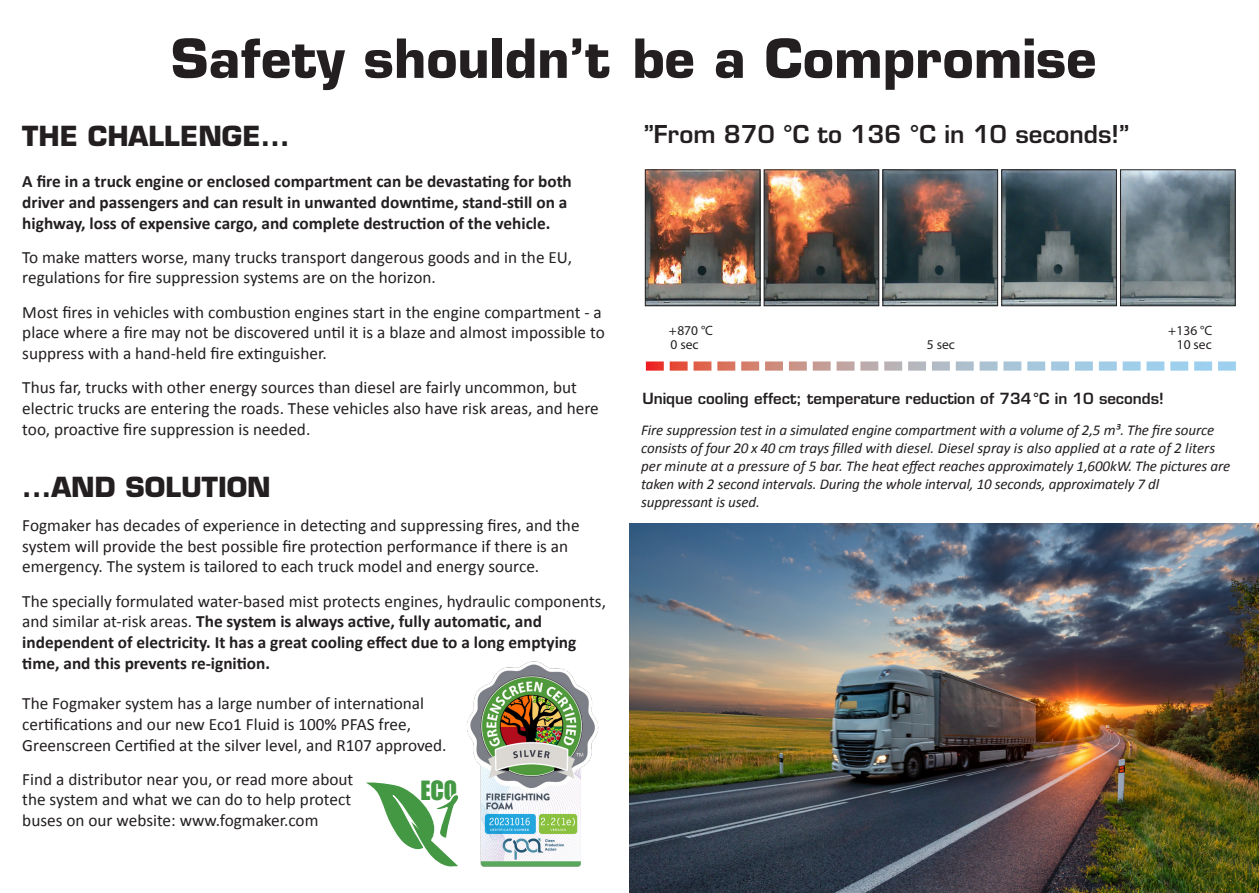
<style>
.page{position:relative;width:1259px;height:893px;background:#fff}
.page>*{position:absolute;margin:0;border:0;box-sizing:border-box;transform-origin:0 0}
.t1{font:60.9px "Gelato Luxe";color:#449844}
.t2{font:700 52.5px "Eurostile LT Std";color:#231f20}
.t3{font:700 27px "Eurostile LT Std";color:#231f20}
.t4{font:24.3px "Impact";color:#449844}
.t5{font:600 24px "Eurostile LT Std";color:#231f20}
.t6{font:17.25px/20.7px "Calibri";color:#231f20}
.t7{font:700 17.25px/20.7px "Calibri";color:#231f20}
.t8{font:italic 15px/18px "Calibri";letter-spacing:-.01em;color:#231f20}
.t9{font:600 15px "Eurostile LT Std";color:#231f20}
.t10{font:13.5px "Myriad Pro";color:#231f20}
.s1{font-weight:400}
</style>
<div class="page">
<svg style="left:646px;top:361px;width:590px;height:10px"></svg>
<img style="left:647px;top:172px;width:111px;height:132px">
<div style="left:645px;top:170px;width:115px;height:136px;border:1px solid #231f20"></div>
<img style="left:766px;top:172px;width:111px;height:132px">
<div style="left:764px;top:170px;width:115px;height:136px;border:1px solid #231f20"></div>
<img style="left:884px;top:171px;width:112px;height:133px">
<div style="left:882px;top:169px;width:116px;height:137px;border:1px solid #231f20"></div>
<img style="left:1003px;top:171px;width:111px;height:133px">
<div style="left:1001px;top:169px;width:115px;height:137px;border:1px solid #231f20"></div>
<img style="left:1122px;top:171px;width:111px;height:133px">
<div style="left:1120px;top:169px;width:115px;height:137px;border:1px solid #231f20"></div>
<img style="left:467px;top:661px;width:132px;height:206px">
<svg style="left:366px;top:782px;width:92px;height:85px"></svg>
<img style="left:629px;top:523px;width:630px;height:370px">
<p class="t2" style="left:171px;top:26px;width:927px">Safety shouldn’t be a Compromise</p>
<p class="t5" style="left:644px;top:120px;width:487px">”From 870 °C to 136 °C in 10 seconds!”</p>
<p class="t3" style="left:22px;top:119px;width:269px">THE CHALLENGE...</p>
<p class="t7" style="left:22px;top:170px;width:551px">A fire in a truck engine or enclosed compartment can be devastating for both driver and passengers and can result in unwanted downtime, stand-still on a highway, loss of expensive cargo, and complete destruction of the vehicle.</p>
<p class="t6" style="left:22px;top:246px;width:551px">To make matters worse, many trucks transport dangerous goods and in the EU, regulations for fire suppression systems are on the horizon.</p>
<p class="t6" style="left:22px;top:301px;width:584px">Most fires in vehicles with combustion engines start in the engine compartment - a place where a fire may not be discovered until it is a blaze and almost impossible to suppress with a hand-held fire extinguisher.</p>
<p class="t6" style="left:22px;top:377px;width:578px">Thus far, trucks with other energy sources than diesel are fairly uncommon, but electric trucks are entering the roads. These vehicles also have risk areas, and here too, proactive fire suppression is needed.</p>
<p class="t3" style="left:22px;top:470px;width:250px">...AND SOLUTION</p>
<p class="t6" style="left:22px;top:514px;width:559px">Fogmaker has decades of experience in detecting and suppressing fires, and the system will provide the best possible fire protection performance if there is an emergency. The system is tailored to each truck model and energy source.</p>
<p class="t7" style="left:22px;top:590px;width:585px"><span class="s1">The specially formulated water-based mist protects engines, hydraulic components, and similar at-risk areas.</span> The system is always active, fully automatic, and independent of electricity. It has a great cooling effect due to a long emptying time, and this prevents re-ignition.</p>
<p class="t6" style="left:22px;top:693px;width:403px">The Fogmaker system has a large number of international</p>
<p class="t6" style="left:22px;top:713px;width:390px">certifications and our new Eco1 Fluid is 100% PFAS free,</p>
<p class="t6" style="left:22px;top:734px;width:426px">Greenscreen Certified at the silver level, and R107 approved.</p>
<p class="t6" style="left:22px;top:768px;width:332px">Find a distributor near you, or read more about the system and what we can do to help protect buses on our website: www.fogmaker.com</p>
<p class="t10" style="left:669px;top:322px;width:46px">+870 °C</p>
<p class="t10" style="left:1168px;top:322px;width:46px">+136 °C</p>
<p class="t10" style="left:670px;top:336px;width:29px">0 sec</p>
<p class="t10" style="left:927px;top:336px;width:29px">5 sec</p>
<p class="t10" style="left:1177px;top:336px;width:36px">10 sec</p>
<p class="t9" style="left:642px;top:389px;width:523px">Unique cooling effect; temperature reduction of 734°C in 10 seconds!</p>
<p class="t8" style="left:641px;top:421px;width:590px">Fire suppression test in a simulated engine compartment with a volume of 2,5 m3. The fire source consists of four 20 x 40 cm trays filled with diesel. Diesel spray is also applied at a rate of 2 liters per minute at a pressure of 5 bar. The heat effect reaches approximately 1,600kW. The pictures are taken with 2 second intervals. During the whole interval, 10 seconds, approximately 7 dl suppressant is used.</p>
<p class="t4" style="left:420px;top:771px;width:38px">ECO</p>
<p class="t1" style="left:433px;top:781px;width:25px">1</p>
</div>
